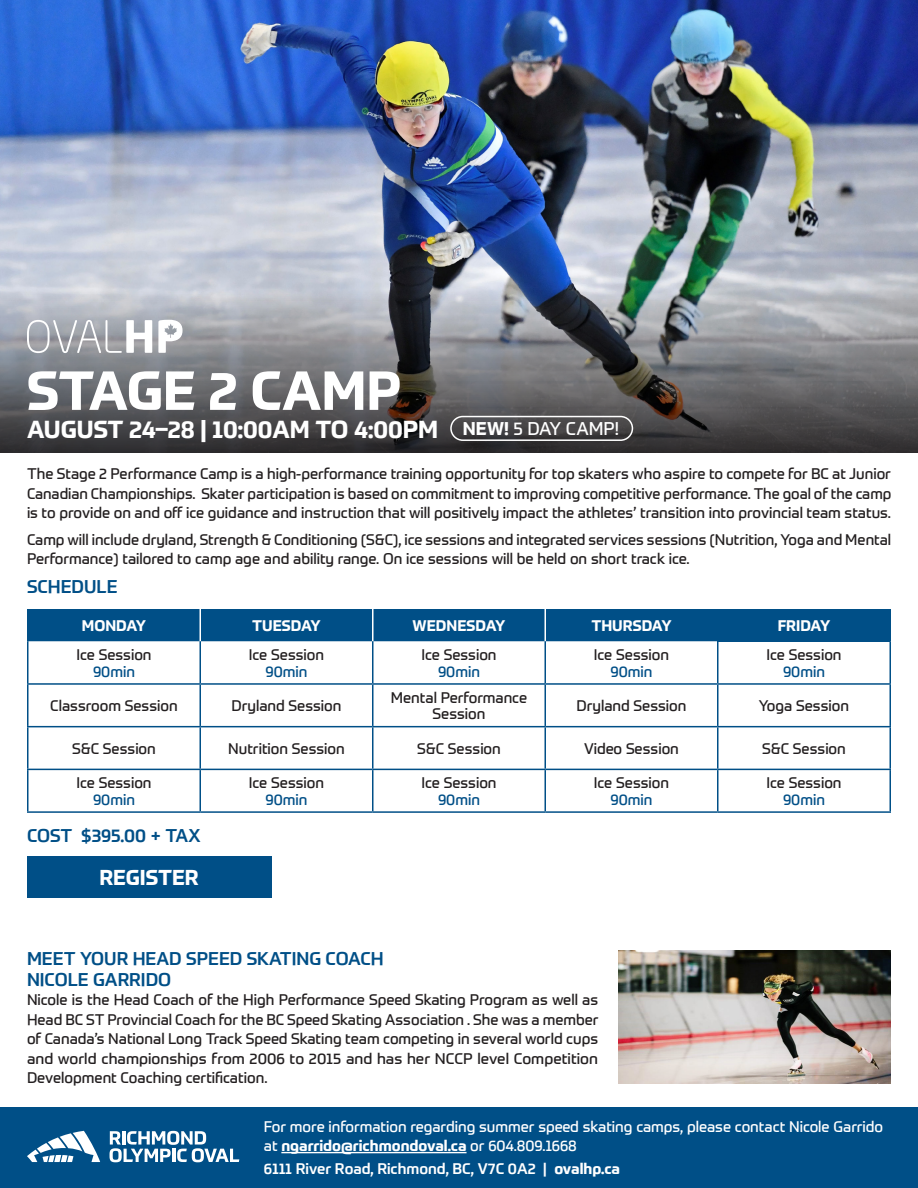
<style>
.page{position:relative;width:918px;height:1188px;background:#fff}
.page>*{position:absolute;margin:0;border:0;box-sizing:border-box;transform-origin:0 0}
.t1{font:700 54px "Prometo";color:#fff}
.t2{font:700 24px "Prometo";color:#fff}
.Bball_Header{font:700 21px "Prometo";color:#fff}
.subheading{font:500 18px/21px "Prometo";color:#004f87}
.subheading-2{font:18px "Prometo";color:#fff}
.body_copy{font:15px/16.5px "Prometo";color:#231f20;text-align:center}
.body_copy-2{font:15px/19.5px "Prometo";color:#fff}
.subheading-3{font:500 15px "Prometo";color:#fff}
.body_copy-3{font:700 15px "Prometo";color:#fff}
.s1{font-weight:700}
.s2{color:#004f87}
</style>
<div class="page">
<img style="left:0;top:0;width:918px;height:283px">
<div style="left:0;top:1107px;width:918px;height:81px;background:#004f87"></div>
<svg style="left:27px;top:1131px;width:73px;height:31px"></svg>
<svg style="left:110px;top:1131px;width:129px;height:31px"></svg>
<hr style="left:281px;top:1152px;width:186px;height:1px;background:#fff">
<svg style="left:0;top:283px;width:918px;height:170px;background:#717276"></svg>
<div style="left:27px;top:857px;width:244px;height:41px;background:#004f87"></div>
<div style="left:28px;top:609px;width:689px;height:32px;background:#004f87"></div>
<div style="left:718px;top:609px;width:172px;height:32px;background:#004f87"></div>
<hr style="left:200px;top:609px;width:1px;height:32px;background:#fff">
<hr style="left:372px;top:609px;width:2px;height:32px;background:#fff">
<hr style="left:544px;top:609px;width:2px;height:32px;background:#fff">
<hr style="left:27px;top:641px;width:1px;height:42px;background:#004f87">
<hr style="left:200px;top:641px;width:1px;height:42px;background:#004f87">
<hr style="left:372px;top:641px;width:2px;height:42px;background:#004f87">
<hr style="left:544px;top:641px;width:2px;height:42px;background:#004f87">
<hr style="left:717px;top:641px;width:1px;height:42px;background:#004f87">
<hr style="left:890px;top:641px;width:1px;height:42px;background:#004f87">
<hr style="left:27px;top:683px;width:173px;height:2px;background:#004f87">
<hr style="left:27px;top:685px;width:1px;height:41px;background:#004f87">
<hr style="left:200px;top:683px;width:173px;height:2px;background:#004f87">
<hr style="left:200px;top:685px;width:1px;height:41px;background:#004f87">
<hr style="left:373px;top:683px;width:172px;height:2px;background:#004f87">
<hr style="left:372px;top:685px;width:2px;height:41px;background:#004f87">
<hr style="left:545px;top:683px;width:173px;height:2px;background:#004f87">
<hr style="left:544px;top:685px;width:2px;height:41px;background:#004f87">
<hr style="left:718px;top:683px;width:173px;height:2px;background:#004f87">
<hr style="left:717px;top:685px;width:1px;height:41px;background:#004f87">
<hr style="left:890px;top:685px;width:1px;height:41px;background:#004f87">
<hr style="left:27px;top:726px;width:173px;height:1px;background:#004f87">
<hr style="left:27px;top:727px;width:1px;height:42px;background:#004f87">
<hr style="left:200px;top:726px;width:173px;height:1px;background:#004f87">
<hr style="left:200px;top:727px;width:1px;height:42px;background:#004f87">
<hr style="left:373px;top:726px;width:172px;height:1px;background:#004f87">
<hr style="left:372px;top:727px;width:2px;height:42px;background:#004f87">
<hr style="left:545px;top:726px;width:173px;height:1px;background:#004f87">
<hr style="left:544px;top:727px;width:2px;height:42px;background:#004f87">
<hr style="left:718px;top:726px;width:173px;height:1px;background:#004f87">
<hr style="left:717px;top:727px;width:1px;height:42px;background:#004f87">
<hr style="left:890px;top:727px;width:1px;height:42px;background:#004f87">
<hr style="left:27px;top:769px;width:173px;height:1px;background:#004f87">
<hr style="left:27px;top:770px;width:1px;height:41px;background:#004f87">
<hr style="left:200px;top:769px;width:173px;height:1px;background:#004f87">
<hr style="left:200px;top:770px;width:1px;height:41px;background:#004f87">
<hr style="left:373px;top:769px;width:172px;height:1px;background:#004f87">
<hr style="left:372px;top:770px;width:2px;height:41px;background:#004f87">
<hr style="left:545px;top:769px;width:173px;height:1px;background:#004f87">
<hr style="left:544px;top:770px;width:2px;height:41px;background:#004f87">
<hr style="left:718px;top:769px;width:173px;height:1px;background:#004f87">
<hr style="left:717px;top:770px;width:1px;height:41px;background:#004f87">
<hr style="left:890px;top:770px;width:1px;height:41px;background:#004f87">
<hr style="left:27px;top:811px;width:173px;height:2px;background:#004f87">
<hr style="left:200px;top:811px;width:173px;height:2px;background:#004f87">
<hr style="left:373px;top:811px;width:172px;height:2px;background:#004f87">
<hr style="left:545px;top:811px;width:173px;height:2px;background:#004f87">
<hr style="left:718px;top:811px;width:173px;height:2px;background:#004f87">
<hr style="left:27px;top:609px;width:1px;height:32px;background:#004f87">
<hr style="left:717px;top:609px;width:1px;height:32px;background:#004f87">
<hr style="left:890px;top:609px;width:1px;height:32px;background:#004f87">
<svg style="left:27px;top:320px;width:125px;height:33px"></svg>
<svg style="left:158px;top:320px;width:25px;height:33px"></svg>
<div style="left:450px;top:416px;width:183px;height:25px;border:2px solid #fff;border-radius:12px"></div>
<img style="left:619px;top:951px;width:272px;height:132px">
<p class="t1" style="left:27px;top:357px;width:376px">STAGE 2 CAMP</p>
<p class="t2" style="left:27px;top:415px;width:413px">AUGUST 24–28 | 10:00AM TO 4:00PM</p>
<p class="subheading-2" style="left:463px;top:418px;width:158px"><span class="s1">NEW!</span> 5 DAY CAMP!</p>
<p class="body_copy" style="left:27px;top:464px;width:866px;line-height:19.5px;text-align:justify">The Stage 2 Performance Camp is a high-performance training opportunity for top skaters who aspire to compete for BC at Junior Canadian Championships. Skater participation is based on commitment to improving competitive performance. The goal of the camp is to provide on and off ice guidance and instruction that will positively impact the athletes’ transition into provincial team status.</p>
<p class="body_copy" style="left:27px;top:529px;width:866px;line-height:19.5px;text-align:left">Camp will include dryland, Strength &amp; Conditioning (S&amp;C), ice sessions and integrated services sessions (Nutrition, Yoga and Mental<br>Performance) tailored to camp age and ability range. On ice sessions will be held on short track ice.</p>
<p class="subheading" style="left:27px;top:576px;width:92px">SCHEDULE</p>
<p class="body_copy-3" style="left:82px;top:616px;width:66px">MONDAY</p>
<p class="body_copy-3" style="left:252px;top:616px;width:70px">TUESDAY</p>
<p class="body_copy-3" style="left:413px;top:616px;width:94px">WEDNESDAY</p>
<p class="body_copy-3" style="left:591px;top:616px;width:82px">THURSDAY</p>
<p class="body_copy-3" style="left:778px;top:616px;width:54px">FRIDAY</p>
<p class="body_copy" style="left:76px;top:646px;width:77px">Ice Session<br><span class="s2">90min</span></p>
<p class="body_copy" style="left:249px;top:646px;width:77px">Ice Session<br><span class="s2">90min</span></p>
<p class="body_copy" style="left:421px;top:646px;width:77px">Ice Session<br><span class="s2">90min</span></p>
<p class="body_copy" style="left:594px;top:646px;width:77px">Ice Session<br><span class="s2">90min</span></p>
<p class="body_copy" style="left:766px;top:646px;width:77px">Ice Session<br><span class="s2">90min</span></p>
<p class="body_copy" style="left:50px;top:697px;width:129px">Classroom Session</p>
<p class="body_copy" style="left:232px;top:697px;width:111px">Dryland Session</p>
<p class="body_copy" style="left:391px;top:689px;width:138px">Mental Performance<br>Session</p>
<p class="body_copy" style="left:577px;top:697px;width:111px">Dryland Session</p>
<p class="body_copy" style="left:759px;top:697px;width:92px">Yoga Session</p>
<p class="body_copy" style="left:72px;top:740px;width:85px">S&amp;C Session</p>
<p class="body_copy" style="left:228px;top:740px;width:118px">Nutrition Session</p>
<p class="body_copy" style="left:417px;top:740px;width:85px">S&amp;C Session</p>
<p class="body_copy" style="left:584px;top:740px;width:96px">Video Session</p>
<p class="body_copy" style="left:762px;top:740px;width:85px">S&amp;C Session</p>
<p class="body_copy" style="left:76px;top:775px;width:77px">Ice Session<br><span class="s2">90min</span></p>
<p class="body_copy" style="left:249px;top:775px;width:77px">Ice Session<br><span class="s2">90min</span></p>
<p class="body_copy" style="left:421px;top:775px;width:77px">Ice Session<br><span class="s2">90min</span></p>
<p class="body_copy" style="left:594px;top:775px;width:77px">Ice Session<br><span class="s2">90min</span></p>
<p class="body_copy" style="left:766px;top:775px;width:77px">Ice Session<br><span class="s2">90min</span></p>
<p class="subheading" style="left:27px;top:825px;width:175px">COST $395.00 + TAX</p>
<p class="Bball_Header" style="left:99px;top:865px;width:101px">REGISTER</p>
<p class="subheading" style="left:27px;top:948px;width:358px">MEET YOUR HEAD SPEED SKATING COACH<br>NICOLE GARRIDO</p>
<p class="body_copy" style="left:27px;top:990px;width:573px;line-height:19.5px;text-align:justify">Nicole is the Head Coach of the High Performance Speed Skating Program as well as Head BC ST Provincial Coach for the BC Speed Skating Association . She was a member of Canada’s National Long Track Speed Skating team competing in several world cups and world championships from 2006 to 2015 and has her NCCP level Competition Development Coaching certification.</p>
<p class="body_copy-2" style="left:264px;top:1116px;width:621px">For more information regarding summer speed skating camps, please contact Nicole Garrido at <span class="s1">ngarrido@richmondoval.ca</span> or 604.809.1668</p>
<p class="subheading-3" style="left:264px;top:1159px;width:358px">6111 River Road, Richmond, BC, V7C 0A2 | <span class="s1">ovalhp.ca</span></p>
</div>
